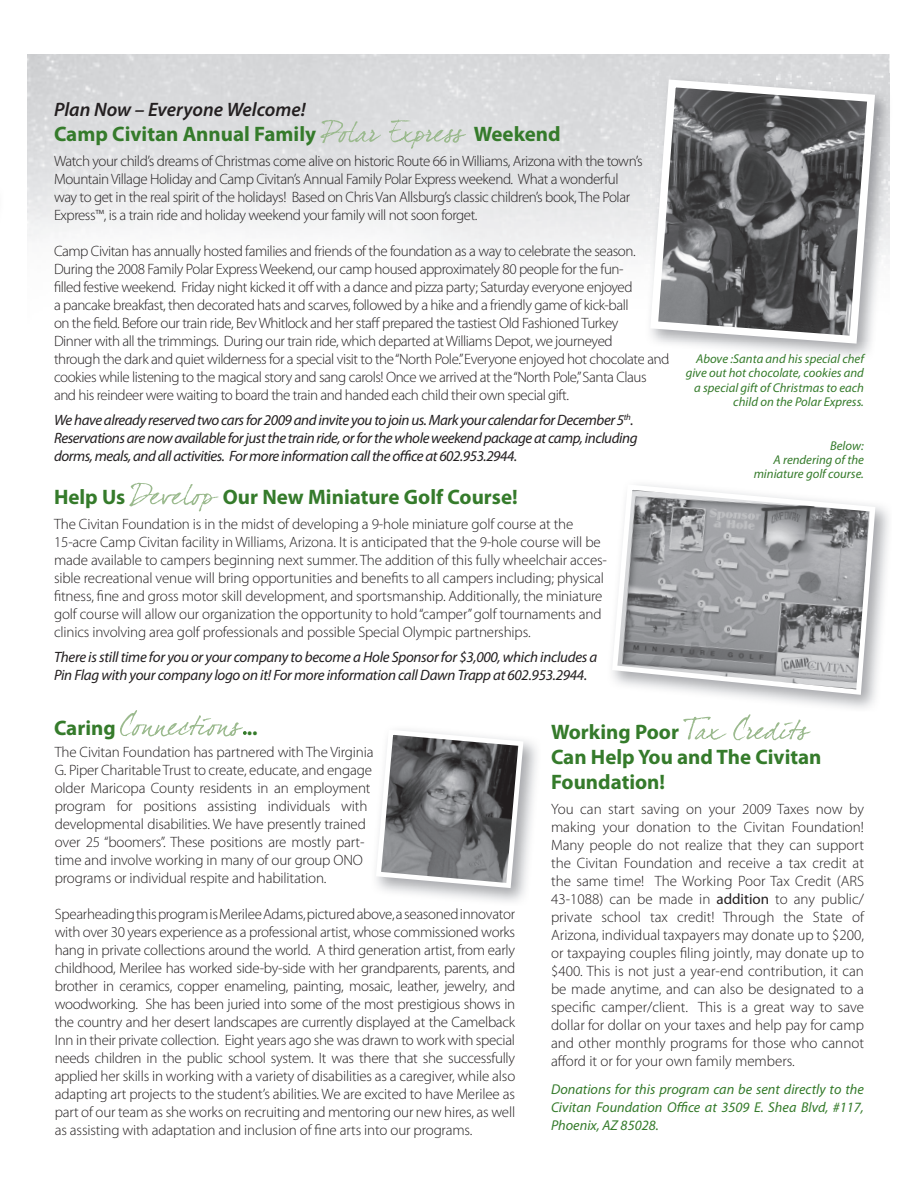
<style>
.page{position:relative;width:918px;height:1188px;background:#fff}
.page>*{position:absolute;margin:0;border:0;box-sizing:border-box;transform-origin:0 0}
.t1{font:700 21px/25.2px "Myriad Pro";color:#357b2b}
.t2{font:italic 600 19.5px "Myriad Pro";color:#231f20}
.t3{font:300 15px/18px "Myriad Pro";letter-spacing:-.025em;color:#231f20}
.t4{font:italic 15px/18px "Myriad Pro";letter-spacing:-.03em;color:#231f20}
.t5{font:italic 14.25px/18px "Myriad Pro";color:#357b2b;text-align:justify}
.t6{font:italic 12.75px/14.2px "Myriad Pro";color:#357b2b;text-align:right}
.s1{font-weight:400}
</style>
<div class="page">
<svg style="left:320px;top:119px;width:146px;height:30px;background:#d4d9d4"></svg>
<svg style="left:129px;top:483px;width:90px;height:28px"></svg>
<svg style="left:120px;top:710px;width:127px;height:26px"></svg>
<svg style="left:683px;top:714px;width:128px;height:26px"></svg>
<img style="left:645px;top:74px;width:245px;height:265px">
<svg style="left:650px;top:80px;width:225px;height:264px;background:#7f7f81"></svg>
<svg style="left:612px;top:484px;width:263px;height:211px"></svg>
<svg style="left:376px;top:730px;width:147px;height:158px"></svg>
<h2 class="t2" style="left:54px;top:102px;width:253px">Plan Now – Everyone Welcome!</h2>
<h1 class="t1" style="left:54px;top:123px;width:264px">Camp Civitan Annual Family</h1>
<h1 class="t1" style="left:474px;top:123px;width:88px">Weekend</h1>
<p class="t3" style="left:54px;top:153px;width:590px">Watch your child’s dreams of Christmas come alive on historic Route 66 in Williams, Arizona with the town’s Mountain Village Holiday and Camp Civitan’s Annual Family Polar Express weekend. What a wonderful way to get in the real spirit of the holidays! Based on Chris Van Allsburg’s classic children’s book, The Polar Express™, is a train ride and holiday weekend your family will not soon forget.</p>
<p class="t3" style="left:54px;top:243px;width:617px">Camp Civitan has annually hosted families and friends of the foundation as a way to celebrate the season.<br>During the 2008 Family Polar Express Weekend, our camp housed approximately 80 people for the fun-<br>filled festive weekend. Friday night kicked it off with a dance and pizza party; Saturday everyone enjoyed<br>a pancake breakfast, then decorated hats and scarves, followed by a hike and a friendly game of kick-ball<br>on the field. Before our train ride, Bev Whitlock and her staff prepared the tastiest Old Fashioned Turkey<br>Dinner with all the trimmings. During our train ride, which departed at Williams Depot, we journeyed<br>through the dark and quiet wilderness for a special visit to the “North Pole.” Everyone enjoyed hot chocolate and cookies while listening to the magical story and sang carols! Once we arrived at the “North Pole,” Santa Claus and his reindeer were waiting to board the train and handed each child their own special gift.</p>
<p class="t4" style="left:54px;top:412px;width:585px">We have already reserved two cars for 2009 and invite you to join us. Mark your calendar for December 5<sup>th</sup>.<br>Reservations are now available for just the train ride, or for the whole weekend package at camp, including dorms, meals, and all activities. For more information call the office at 602.953.2944.</p>
<h1 class="t1" style="left:54px;top:486px;width:73px">Help Us</h1>
<h1 class="t1" style="left:223px;top:486px;width:296px">Our New Miniature Golf Course!</h1>
<p class="t3" style="left:54px;top:516px;width:555px">The Civitan Foundation is in the midst of developing a 9-hole miniature golf course at the 15-acre Camp Civitan facility in Williams, Arizona. It is anticipated that the 9-hole course will be made available to campers beginning next summer. The addition of this fully wheelchair acces&shy;sible recreational venue will bring opportunities and benefits to all campers including; physical fitness, fine and gross motor skill development, and sportsmanship. Additionally, the miniature golf course will allow our organization the opportunity to hold “camper” golf tournaments and clinics involving area golf professionals and possible Special Olympic partnerships.</p>
<p class="t4" style="left:54px;top:649px;width:545px">There is still time for you or your company to become a Hole Sponsor for $3,000, which includes a<br>Pin Flag with your company logo on it! For more information call Dawn Trapp at 602.953.2944.</p>
<h1 class="t1" style="left:54px;top:716px;width:63px">Caring</h1>
<h1 class="t1" style="left:247px;top:716px;width:12px">..</h1>
<h1 class="t1" style="left:551px;top:721px;width:272px">Working Poor<br>Can Help You and The Civitan<br>Foundation!</h1>
<p class="t3" style="left:551px;top:801px;width:315px;text-align:justify">You can start saving on your 2009 Taxes now by making your donation to the Civitan Foundation!<br>Many people do not realize that they can support the Civitan Foundation and receive a tax credit at the same time! The Working Poor Tax Credit (ARS 43-1088) can be made in <span class="s1">addition</span> to any public/ private school tax credit! Through the State of Arizona, individual taxpayers may donate up to $200, or taxpaying couples filing jointly, may donate up to $400. This is not just a year-end contribution, it can be made anytime, and can also be designated to a specific camper/client. This is a great way to save dollar for dollar on your taxes and help pay for camp and other monthly programs for those who cannot afford it or for your own family members.</p>
<p class="t5" style="left:551px;top:1081px;width:314px">Donations for this program can be sent directly to the Civitan Foundation Office at 3509 E. Shea Blvd, #117, Phoenix, AZ 85028.</p>
<p class="t6" style="left:686px;top:352px;width:180px">Above :Santa and his special chef give out hot chocolate, cookies and a special gift of Christmas to each child on the Polar Express.</p>
<p class="t6" style="left:754px;top:439px;width:112px">Below:<br>A rendering of the miniature golf course.</p>
<p class="t3" style="left:55px;top:745px;width:320px">The Civitan Foundation has partnered with The Virginia G. Piper Charitable Trust to create, educate, and engage older Maricopa County residents in an employment program for positions assisting individuals with developmental disabilities. We have presently trained over 25 “boomers”. These positions are mostly part&shy;time and involve working in many of our group ONO programs or individual respite and habilitation.</p>
<p class="t3" style="left:55px;top:907px;width:462px;text-align:justify">Spearheading this program is Merilee Adams, pictured above, a seasoned innovator with over 30 years experience as a professional artist, whose commissioned works hang in private collections around the world. A third generation artist, from early childhood, Merilee has worked side-by-side with her grandparents, parents, and brother in ceramics, copper enameling, painting, mosaic, leather, jewelry, and woodworking. She has been juried into some of the most prestigious shows in the country and her desert landscapes are currently displayed at the Camelback Inn in their private collection. Eight years ago she was drawn to work with special needs children in the public school system. It was there that she successfully applied her skills in working with a variety of disabilities as a caregiver, while also adapting art projects to the student’s abilities. We are excited to have Merilee as part of our team as she works on recruiting and mentoring our new hires, as well as assisting with adaptation and inclusion of fine arts into our programs.</p>
</div>
